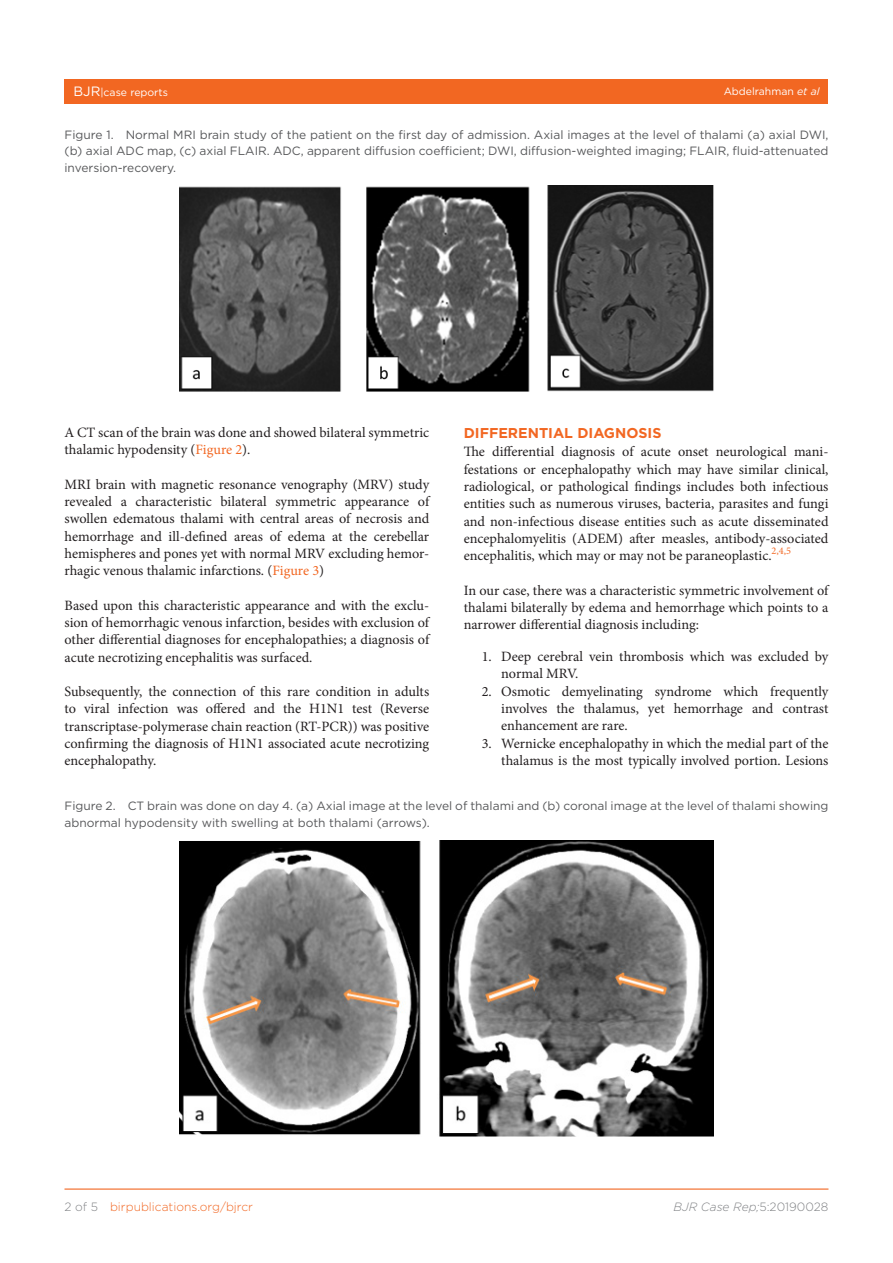
<style>
.page{position:relative;width:893px;height:1263px;background:#fff}
.page>*{position:absolute;margin:0;border:0;box-sizing:border-box;transform-origin:0 0}
.t1{font:14.25px/17.2px "Minion Pro";color:#231f20;text-align:justify}
.t2{font:700 14.25px "Gotham";color:#f26722}
.t3{font:12px/16.5px "Gotham";color:#57585a;text-align:justify}
.t4{font:300 12px "Gotham";color:#f26722}
.t5{font:italic 300 12px "Gotham";color:#808285}
.t6{font:10.5px "Gotham";color:#fff}
.s1{font-size:13.5px}
.s2{font-style:italic}
.s3{color:#f26722}
.s4{color:#808285}
.s5{font-style:normal}
</style>
<div class="page">
<hr style="left:64px;top:1188px;width:764px;height:2px;background:#f26722">
<div style="left:64px;top:79px;width:764px;height:24px;background:#f26722"></div>
<img style="left:179px;top:186px;width:535px;height:205px">
<img style="left:179px;top:841px;width:535px;height:295px">
<p class="t6" style="left:74px;top:85px;width:96px"><span class="s1">BJR</span>|case reports</p>
<p class="t6" style="left:724px;top:85px;width:97px">Abdelrahman <span class="s2">et al</span></p>
<p class="t3" style="left:64px;top:126px;width:765px">Figure 1. Normal MRI brain study of the patient on the first day of admission. Axial images at the level of thalami (a) axial DWI, (b) axial ADC map, (c) axial FLAIR. ADC, apparent diffusion coefficient; DWI, diffusion-weighted imaging; FLAIR, fluid-attenuated inversion-recovery.</p>
<p class="t1" style="left:64px;top:424px;width:366px">A CT scan of the brain was done and showed bilateral symmetric thalamic hypodensity (<span class="s3">Figure 2</span>).</p>
<p class="t1" style="left:64px;top:476px;width:366px">MRI brain with magnetic resonance venography (MRV) study revealed a characteristic bilateral symmetric appearance of swollen edematous thalami with central areas of necrosis and hemorrhage and ill-defined areas of edema at the cerebellar hemispheres and pones yet with normal MRV excluding hemor&shy;rhagic venous thalamic infarctions. (<span class="s3">Figure 3</span>)</p>
<p class="t1" style="left:64px;top:597px;width:366px">Based upon this characteristic appearance and with the exclu&shy;sion of hemorrhagic venous infarction, besides with exclusion of other differential diagnoses for encephalopathies; a diagnosis of acute necrotizing encephalitis was surfaced.</p>
<p class="t1" style="left:64px;top:683px;width:366px">Subsequently, the connection of this rare condition in adults to viral infection was offered and the H1N1 test (Reverse transcriptase-polymerase chain reaction (RT-PCR)) was positive confirming the diagnosis of H1N1 associated acute necrotizing encephalopathy.</p>
<p class="t2" style="left:464px;top:424px;width:199px">DIFFERENTIAL DIAGNOSIS</p>
<p class="t1" style="left:464px;top:443px;width:366px">The differential diagnosis of acute onset neurological mani&shy;festations or encephalopathy which may have similar clinical, radiological, or pathological findings includes both infectious entities such as numerous viruses, bacteria, parasites and fungi and non-infectious disease entities such as acute disseminated encephalomyelitis (ADEM) after measles, antibody-associated encephalitis, which may or may not be paraneoplastic.<sup>2,4,5</sup></p>
<p class="t1" style="left:464px;top:582px;width:366px">In our case, there was a characteristic symmetric involvement of thalami bilaterally by edema and hemorrhage which points to a narrower differential diagnosis including:</p>
<p class="t1" style="left:501px;top:648px;width:329px;text-indent:-19px">1. Deep cerebral vein thrombosis which was excluded by normal MRV.</p>
<p class="t1" style="left:501px;top:682px;width:329px;text-indent:-19px">2. Osmotic demyelinating syndrome which frequently involves the thalamus, yet hemorrhage and contrast enhancement are rare.</p>
<p class="t1" style="left:482px;top:734px;width:348px;text-align:right">3. Wernicke encephalopathy in which the medial part of the thalamus is the most typically involved portion. Lesions</p>
<p class="t3" style="left:64px;top:798px;width:765px">Figure 2. CT brain was done on day 4. (a) Axial image at the level of thalami and (b) coronal image at the level of thalami showing abnormal hypodensity with swelling at both thalami (arrows).</p>
<p class="t4" style="left:64px;top:1199px;width:190px"><span class="s4">2 of 5</span> birpublications.org/bjrcr</p>
<p class="t5" style="left:674px;top:1199px;width:156px">BJR Case Rep;<span class="s5">5:20190028</span></p>
</div>
